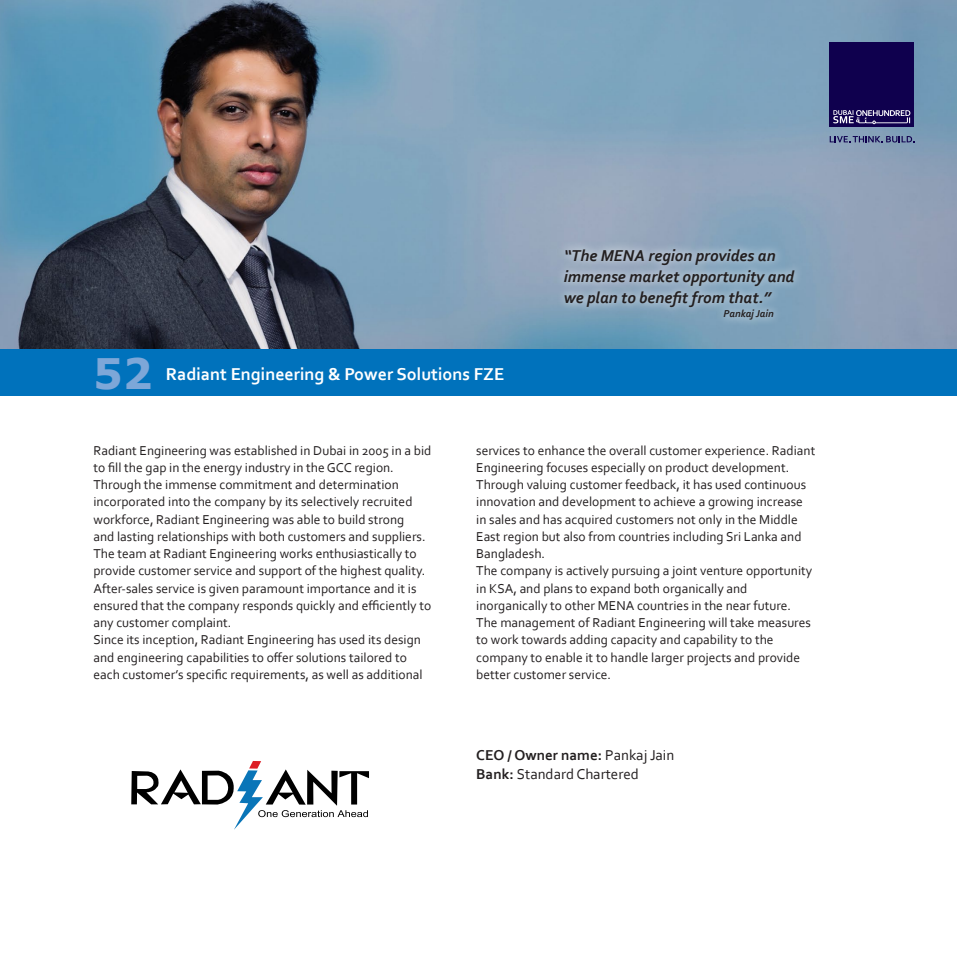
<style>
.page{position:relative;width:957px;height:957px;background:#fff}
.page>*{position:absolute;margin:0;border:0;box-sizing:border-box;transform-origin:0 0}
.t1{font:700 42px "Verdana";color:#7da7d8}
.t2{font:700 18px "Corbel";color:#fff}
.t3{font:italic 700 16.5px/21px "Corbel";color:#231f20}
.t4{font:15px/19.5px "Corbel";color:#231f20}
.t5{font:13.5px/17.2px "Corbel";color:#231f20}
.t6{font:italic 700 10.5px "Corbel";color:#231f20}
.s1{font-weight:700}
</style>
<div class="page">
<div style="left:0;top:349px;width:957px;height:47px;background:#0072bc"></div>
<img style="left:0;top:0;width:957px;height:349px">
<svg style="left:131px;top:761px;width:238px;height:69px"></svg>
<div style="left:555px;top:240px;width:249px;height:88px;background:#fff;opacity:.55"></div>
<div style="left:829px;top:43px;width:85px;height:84px;background:#0f004e"></div>
<svg style="left:833px;top:110px;width:77px;height:14px"></svg>
<svg style="left:829px;top:136px;width:85px;height:6px"></svg>
<h1 class="t1" style="left:93px;top:344px;width:61px">52</h1>
<h2 class="t2" style="left:166px;top:362px;width:340px">Radiant Engineering &amp; Power Solutions FZE</h2>
<p class="t3" style="left:563px;top:245px;width:232px">“The MENA region provides an immense market opportunity and we plan to benefit from that.”</p>
<p class="t6" style="left:723px;top:307px;width:52px">Pankaj Jain</p>
<p class="t5" style="left:93px;top:441px;width:339px">Radiant Engineering was established in Dubai in 2005 in a bid to fill the gap in the energy industry in the GCC region.<br>Through the immense commitment and determination incorporated into the company by its selectively recruited workforce, Radiant Engineering was able to build strong<br>and lasting relationships with both customers and suppliers.<br>The team at Radiant Engineering works enthusiastically to provide customer service and support of the highest quality.<br>After-sales service is given paramount importance and it is ensured that the company responds quickly and efficiently to any customer complaint.<br>Since its inception, Radiant Engineering has used its design and engineering capabilities to offer solutions tailored to each customer’s specific requirements, as well as additional</p>
<p class="t5" style="left:476px;top:441px;width:340px">services to enhance the overall customer experience. Radiant Engineering focuses especially on product development.<br>Through valuing customer feedback, it has used continuous innovation and development to achieve a growing increase in sales and has acquired customers not only in the Middle East region but also from countries including Sri Lanka and Bangladesh.<br>The company is actively pursuing a joint venture opportunity in KSA, and plans to expand both organically and inorganically to other MENA countries in the near future.<br>The management of Radiant Engineering will take measures to work towards adding capacity and capability to the company to enable it to handle larger projects and provide better customer service.</p>
<p class="t4" style="left:476px;top:744px;width:200px"><span class="s1">CEO / Owner name:</span> Pankaj Jain<br><span class="s1">Bank:</span> Standard Chartered</p>
</div>
